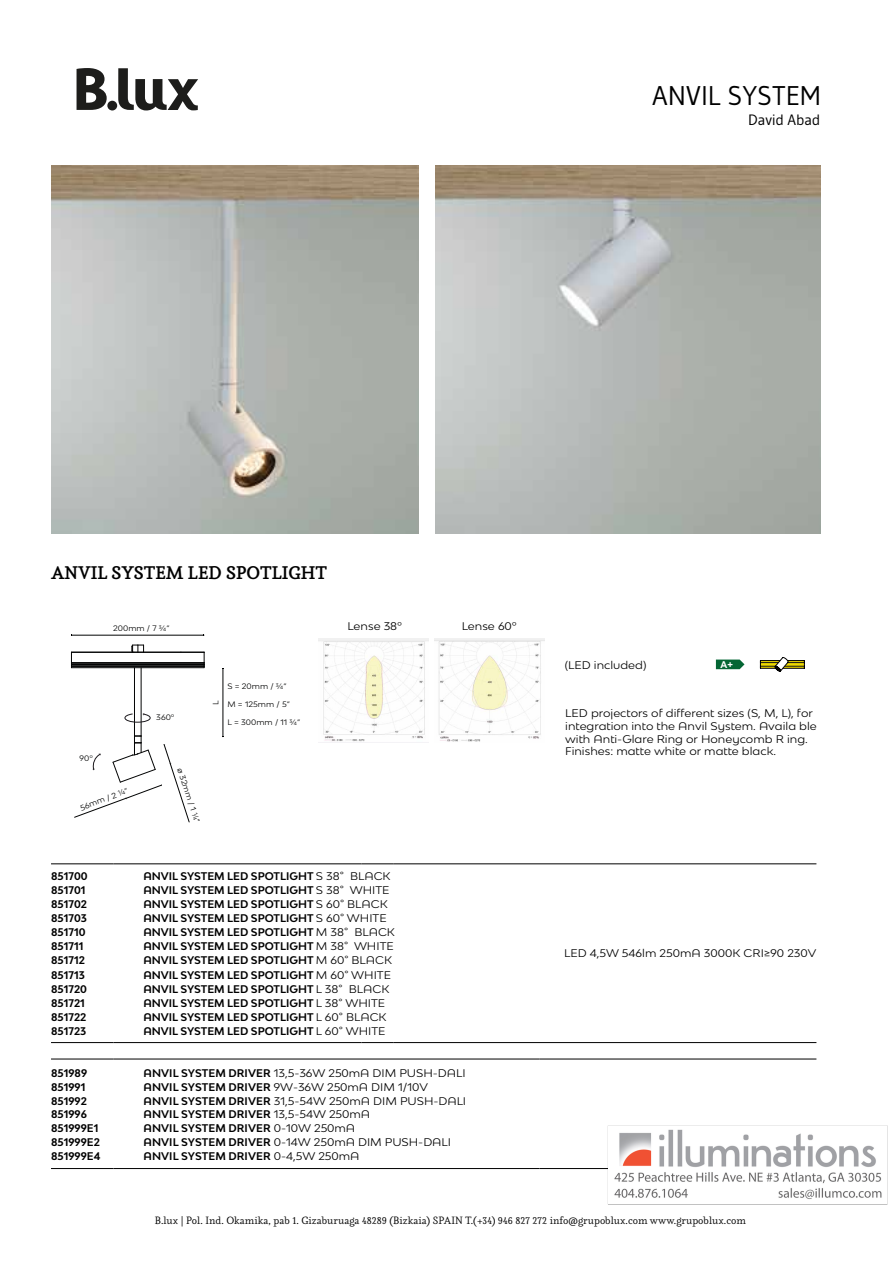
<style>
.page{position:relative;width:893px;height:1263px;background:#fff}
.page>*{position:absolute;margin:0;border:0;box-sizing:border-box;transform-origin:0 0}
.t1{font:27px "Gudea";color:#000}
.t2{font:700 18px "Aila";color:#000}
.t3{font:15px "Gudea";color:#000}
.t4{font:700 10.5px "Bw Modelica SS01";color:#010101}
.t5{font:expanded 10.5px/12.6px "Bw Modelica SS01";color:#010101}
.t6{font:10.5px "Aila";color:#000}
.t7{font:700 9.6px "Arial";color:#fff}
.t8{font:expanded 7.5px "Bw Modelica SS01";color:#020303}
.s1{font-weight:400;font-stretch:expanded}
.s2{font-weight:700;font-stretch:normal}
</style>
<div class="page">
<img style="left:51px;top:68px;width:837px;height:1137px">
<h1 class="t1" style="left:652px;top:79px;width:169px">ANVIL SYSTEM</h1>
<h3 class="t3" style="left:748px;top:111px;width:74px">David Abad</h3>
<h2 class="t2" style="left:51px;top:561px;width:278px">ANVIL SYSTEM LED SPOTLIGHT</h2>
<p class="t8" style="left:113px;top:623px;width:58px">200mm / 7 ¾”</p>
<p class="t8" style="left:80px;top:753px;width:15px">90º</p>
<p class="t8" style="left:79px;top:803px;width:52px;rotate:-20deg">56mm / 2 ¼”</p>
<p class="t8" style="left:156px;top:712px;width:20px">360º</p>
<p class="t8" style="left:211px;top:705px;width:6px;rotate:-90deg">L</p>
<p class="t8" style="left:227px;top:681px;width:61px">S = 20mm / ¾”</p>
<p class="t8" style="left:227px;top:699px;width:64px">M = 125mm / 5”</p>
<p class="t8" style="left:227px;top:717px;width:74px">L = 300mm / 11 ¾”</p>
<p class="t8" style="left:185px;top:767px;width:58px;rotate:72deg">ø 32mm / 1 ¼”</p>
<p class="t5" style="left:347px;top:619px;width:56px">Lense 38º</p>
<p class="t5" style="left:462px;top:619px;width:57px">Lense 60º</p>
<p class="t4" style="left:51px;top:869px;width:38px">851700</p>
<p class="t4" style="left:143px;top:869px;width:249px">ANVIL SYSTEM LED SPOTLIGHT <span class="s1">S 38° BLACK</span></p>
<p class="t4" style="left:51px;top:883px;width:36px">851701</p>
<p class="t4" style="left:143px;top:883px;width:248px">ANVIL SYSTEM LED SPOTLIGHT <span class="s1">S 38° WHITE</span></p>
<p class="t4" style="left:51px;top:897px;width:38px">851702</p>
<p class="t4" style="left:143px;top:897px;width:246px">ANVIL SYSTEM LED SPOTLIGHT <span class="s1">S 60° BLACK</span></p>
<p class="t4" style="left:51px;top:911px;width:37px">851703</p>
<p class="t4" style="left:143px;top:911px;width:245px">ANVIL SYSTEM LED SPOTLIGHT <span class="s1">S 60° WHITE</span></p>
<p class="t4" style="left:51px;top:925px;width:36px">851710</p>
<p class="t4" style="left:143px;top:925px;width:253px">ANVIL SYSTEM LED SPOTLIGHT <span class="s1">M 38° BLACK</span></p>
<p class="t4" style="left:51px;top:939px;width:34px">851711</p>
<p class="t4" style="left:143px;top:939px;width:252px">ANVIL SYSTEM LED SPOTLIGHT <span class="s1">M 38° WHITE</span></p>
<p class="t4" style="left:51px;top:954px;width:35px">851712</p>
<p class="t4" style="left:143px;top:954px;width:250px">ANVIL SYSTEM LED SPOTLIGHT <span class="s1">M 60° BLACK</span></p>
<p class="t4" style="left:51px;top:968px;width:35px">851713</p>
<p class="t4" style="left:143px;top:968px;width:249px">ANVIL SYSTEM LED SPOTLIGHT <span class="s1">M 60° WHITE</span></p>
<p class="t4" style="left:51px;top:982px;width:38px">851720</p>
<p class="t4" style="left:143px;top:982px;width:247px">ANVIL SYSTEM LED SPOTLIGHT <span class="s1">L 38° BLACK</span></p>
<p class="t4" style="left:51px;top:996px;width:35px">851721</p>
<p class="t4" style="left:143px;top:996px;width:243px">ANVIL SYSTEM LED SPOTLIGHT <span class="s1">L 38° WHITE</span></p>
<p class="t4" style="left:51px;top:1010px;width:37px">851722</p>
<p class="t4" style="left:143px;top:1010px;width:245px">ANVIL SYSTEM LED SPOTLIGHT <span class="s1">L 60° BLACK</span></p>
<p class="t4" style="left:51px;top:1024px;width:37px">851723</p>
<p class="t4" style="left:143px;top:1024px;width:244px">ANVIL SYSTEM LED SPOTLIGHT <span class="s1">L 60° WHITE</span></p>
<p class="t4" style="left:51px;top:1066px;width:38px">851989</p>
<p class="t5" style="left:143px;top:1066px;width:324px"><span class="s2">ANVIL SYSTEM DRIVER</span> 13,5-36W 250mA DIM PUSH-DALI</p>
<p class="t4" style="left:51px;top:1080px;width:36px">851991</p>
<p class="t5" style="left:143px;top:1080px;width:286px"><span class="s2">ANVIL SYSTEM DRIVER</span> 9W-36W 250mA DIM 1/10V</p>
<p class="t4" style="left:51px;top:1094px;width:37px">851992</p>
<p class="t5" style="left:143px;top:1094px;width:324px"><span class="s2">ANVIL SYSTEM DRIVER</span> 31,5-54W 250mA DIM PUSH-DALI</p>
<p class="t4" style="left:51px;top:1108px;width:37px">851996</p>
<p class="t4" style="left:143px;top:1108px;width:228px">ANVIL SYSTEM DRIVER <span class="s1">13,5-54W 250mA</span></p>
<p class="t4" style="left:51px;top:1121px;width:49px">851999E1</p>
<p class="t4" style="left:143px;top:1121px;width:213px">ANVIL SYSTEM DRIVER <span class="s1">0-10W 250mA</span></p>
<p class="t4" style="left:51px;top:1136px;width:50px">851999E2</p>
<p class="t5" style="left:143px;top:1136px;width:309px"><span class="s2">ANVIL SYSTEM DRIVER</span> 0-14W 250mA DIM PUSH-DALI</p>
<p class="t4" style="left:51px;top:1149px;width:51px">851999E4</p>
<p class="t4" style="left:143px;top:1149px;width:218px">ANVIL SYSTEM DRIVER <span class="s1">0-4,5W 250mA</span></p>
<p class="t5" style="left:565px;top:659px;width:83px">(LED included)</p>
<p class="t7" style="left:721px;top:657px;width:14px">A+</p>
<p class="t5" style="left:565px;top:707px;width:253px">LED projectors of different sizes (S, M, L), for integration into the Anvil System. Availa ble with Anti-Glare Ring or Honeycomb R ing.<br>Finishes: matte white or matte black.</p>
<p class="t5" style="left:564px;top:947px;width:254px">LED 4,5W 546lm 250mA 3000K CRI≥90 230V</p>
<p class="t6" style="left:155px;top:1213px;width:593px">B.lux | Pol. Ind. Okamika, pab 1. Gizaburuaga 48289 (Bizkaia) SPAIN T.(+34) 946 827 272 info@grupoblux.com www.grupoblux.com</p>
</div>
